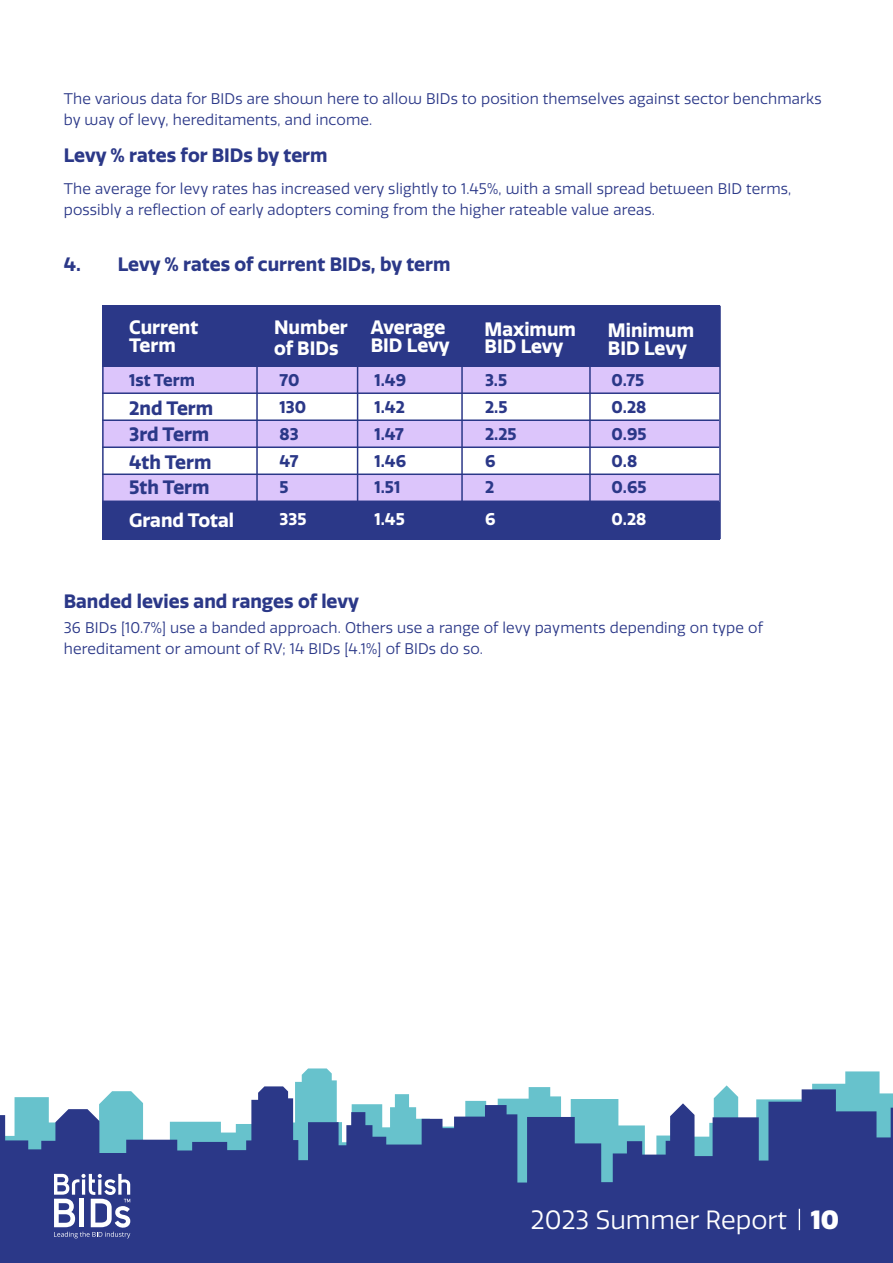
<style>
.page{position:relative;width:893px;height:1263px;background:#fff}
.page>*{position:absolute;margin:0;border:0;box-sizing:border-box;transform-origin:0 0}
.t1{font:25.65px "Quatro";color:#fff}
.t2{font:900 25.65px "Quatro";color:#fff}
.t3{font:700 18.9px "Quatro";color:#2b3888}
.t4{font:700 18.9px/17.5px "Quatro";color:#fff}
.t5{font:700 16.5px "Quatro";color:#2b3888}
.t6{font:700 16.5px "Quatro";color:#fff}
.BODY_COPY_PARAGRAPH{font:15px/21px "Quatro";letter-spacing:.01em;color:#2b3888}
</style>
<div class="page">
<div style="left:102px;top:366px;width:617px;height:26px;background:#dcc5fb"></div>
<div style="left:102px;top:421px;width:617px;height:25px;background:#dcc5fb"></div>
<div style="left:102px;top:474px;width:617px;height:26px;background:#dcc5fb"></div>
<div style="left:102px;top:306px;width:617px;height:61px;background:#2b3888"></div>
<div style="left:102px;top:502px;width:617px;height:37px;background:#2b3888"></div>
<hr style="left:102px;top:392px;width:617px;height:2px;background:#2b3888">
<hr style="left:102px;top:419px;width:617px;height:2px;background:#2b3888">
<hr style="left:102px;top:446px;width:617px;height:2px;background:#2b3888">
<hr style="left:102px;top:473px;width:617px;height:2px;background:#2b3888">
<hr style="left:102px;top:500px;width:617px;height:2px;background:#2b3888">
<hr style="left:256px;top:345px;width:2px;height:181px;background:#2b3888">
<hr style="left:357px;top:345px;width:1px;height:181px;background:#2b3888">
<hr style="left:461px;top:345px;width:2px;height:181px;background:#2b3888">
<hr style="left:589px;top:345px;width:2px;height:181px;background:#2b3888">
<div style="left:102px;top:306px;width:619px;height:233px;border:2px solid #2b3888"></div>
<svg style="left:295px;top:1068px;width:585px;height:18px"></svg>
<svg style="left:0;top:1086px;width:893px;height:98px;fill:#2b3888"></svg>
<div style="left:0;top:1184px;width:893px;height:79px;background:#2b3888"></div>
<svg style="left:799px;top:1209px;width:1px;height:21px"></svg>
<div style="left:29px;top:1153px;width:127px;height:72px;background:#2b3888"></div>
<svg style="left:54px;top:1174px;width:76px;height:64px"></svg>
<p class="BODY_COPY_PARAGRAPH" style="left:64px;top:89px;width:759px">The various data for BIDs are shown here to allow BIDs to position themselves against sector benchmarks by way of levy, hereditaments, and income.</p>
<p class="t3" style="left:64px;top:144px;width:265px">Levy % rates for BIDs by term</p>
<p class="BODY_COPY_PARAGRAPH" style="left:64px;top:179px;width:729px">The average for levy rates has increased very slightly to 1.45%, with a small spread between BID terms, possibly a reflection of early adopters coming from the higher rateable value areas.</p>
<p class="t3" style="left:64px;top:253px;width:388px">4. Levy % rates of current BIDs, by term</p>
<p class="t4" style="left:129px;top:319px;width:71px">Current<br>Term</p>
<p class="t4" style="left:274px;top:317px;width:75px;line-height:20.5px">Number of BIDs</p>
<p class="t4" style="left:371px;top:319px;width:80px">Average<br>BID Levy</p>
<p class="t4" style="left:485px;top:320px;width:93px">Maximum<br>BID Levy</p>
<p class="t4" style="left:608px;top:322px;width:88px">Minimum<br>BID Levy</p>
<p class="t5" style="left:129px;top:370px;width:67px">1st Term</p>
<p class="t5" style="left:280px;top:370px;width:21px">70</p>
<p class="t5" style="left:374px;top:370px;width:33px">1.49</p>
<p class="t5" style="left:485px;top:370px;width:24px">3.5</p>
<p class="t5" style="left:611px;top:370px;width:34px">0.75</p>
<p class="t5" style="left:280px;top:397px;width:28px">130</p>
<p class="t5" style="left:374px;top:397px;width:32px">1.42</p>
<p class="t5" style="left:485px;top:397px;width:24px">2.5</p>
<p class="t5" style="left:611px;top:397px;width:36px">0.28</p>
<p class="t5" style="left:280px;top:424px;width:21px">83</p>
<p class="t5" style="left:374px;top:424px;width:31px">1.47</p>
<p class="t5" style="left:485px;top:424px;width:33px">2.25</p>
<p class="t5" style="left:611px;top:424px;width:37px">0.95</p>
<p class="t5" style="left:280px;top:452px;width:20px">47</p>
<p class="t5" style="left:374px;top:452px;width:33px">1.46</p>
<p class="t5" style="left:485px;top:452px;width:12px">6</p>
<p class="t5" style="left:611px;top:452px;width:27px">0.8</p>
<p class="t3" style="left:129px;top:397px;width:86px">2nd Term</p>
<p class="t3" style="left:129px;top:423px;width:82px">3rd Term</p>
<p class="t3" style="left:129px;top:451px;width:84px">4th Term</p>
<p class="t3" style="left:129px;top:476px;width:82px">5th Term</p>
<p class="t5" style="left:280px;top:477px;width:11px">5</p>
<p class="t5" style="left:374px;top:477px;width:27px">1.51</p>
<p class="t5" style="left:485px;top:477px;width:11px">2</p>
<p class="t5" style="left:611px;top:477px;width:37px">0.65</p>
<p class="t4" style="left:129px;top:511px;width:107px">Grand Total</p>
<p class="t6" style="left:280px;top:509px;width:29px">335</p>
<p class="t6" style="left:374px;top:509px;width:32px">1.45</p>
<p class="t6" style="left:485px;top:509px;width:12px">6</p>
<p class="t6" style="left:611px;top:509px;width:36px">0.28</p>
<p class="t3" style="left:64px;top:590px;width:297px">Banded levies and ranges of levy</p>
<p class="BODY_COPY_PARAGRAPH" style="left:64px;top:617px;width:701px">36 BIDs [10.7%] use a banded approach. Others use a range of levy payments depending on type of hereditament or amount of RV; 14 BIDs [4.1%] of BIDs do so.</p>
<p class="t1" style="left:531px;top:1205px;width:257px">2023 Summer Report</p>
<p class="t2" style="left:811px;top:1204px;width:30px">10</p>
</div>
